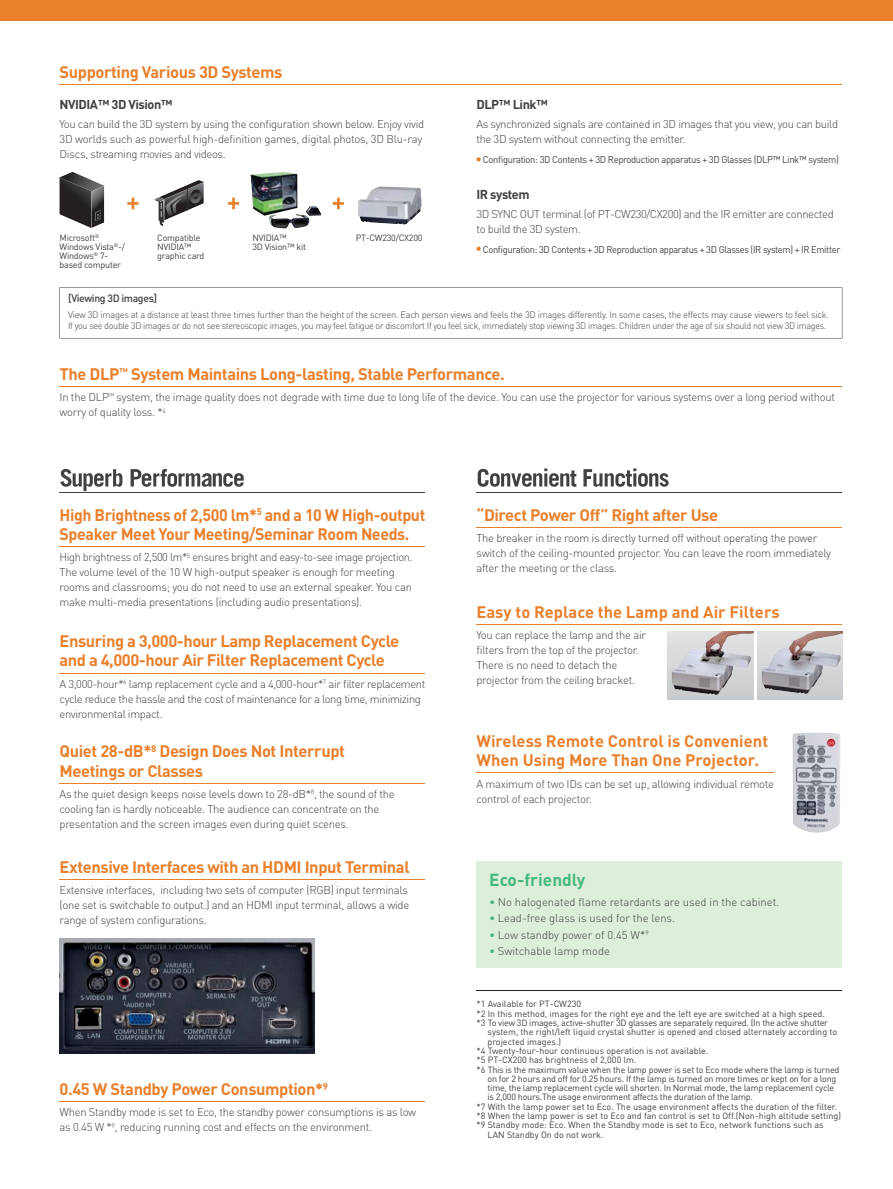
<style>
.page{position:relative;width:893px;height:1189px;background:#fff}
.page>*{position:absolute;margin:0;border:0;box-sizing:border-box;transform-origin:0 0}
.t1{font:700 17.25px "DINOT";color:#44b97b}
.t2{font:700 16.5px/19.2px "DINOT";letter-spacing:-.025em;color:#e9802c}
.t3{font:700 16.5px/19.2px "DINOT";color:#e9802c}
.t4{font:700 12.75px "DINOT";letter-spacing:-.035em;color:#404041}
.t5{font:300 11.25px/15px "DINOT";letter-spacing:-.025em;color:#404041}
.t6{font:300 11.25px "DINOT";color:#404041}
.t7{font:500 10.5px "DINOT";letter-spacing:-.035em;color:#404041}
.t8{font:9.75px "DINOT";letter-spacing:-.035em;color:#404041;scale:.95 1}
.t9{font:9.75px "DINOT";letter-spacing:-.035em;color:#404041;scale:.96 1}
.t10{font:300 9.3px/11.2px "DINOT";letter-spacing:-.03em;color:#404041}
.t11{font:9px "DINOT";color:#404041}
.t12{font:9px/9.1px "DINOT";letter-spacing:-.02em;color:#404041}
.s1{color:#44b97b}
</style>
<div class="page">
<svg style="left:477px;top:468px;width:99px;height:18px"></svg>
<svg style="left:583px;top:468px;width:85px;height:18px"></svg>
<div style="left:0;top:0;width:892px;height:21px;background:#e9802c"></div>
<hr style="left:476px;top:492px;width:366px;height:1px;background:#414142">
<svg style="left:60px;top:469px;width:62px;height:22px"></svg>
<svg style="left:130px;top:469px;width:114px;height:17px"></svg>
<hr style="left:60px;top:492px;width:365px;height:1px;background:#414142">
<hr style="left:60px;top:546px;width:365px;height:1px;background:#e9802c">
<hr style="left:60px;top:386px;width:782px;height:1px;background:#e9802c">
<hr style="left:60px;top:84px;width:782px;height:1px;background:#e9802c">
<hr style="left:60px;top:1101px;width:365px;height:1px;background:#e9802c">
<hr style="left:60px;top:672px;width:365px;height:1px;background:#e9802c">
<hr style="left:60px;top:783px;width:365px;height:1px;background:#e9802c">
<hr style="left:60px;top:879px;width:365px;height:1px;background:#e9802c">
<hr style="left:476px;top:624px;width:366px;height:1px;background:#e9802c">
<hr style="left:476px;top:772px;width:298px;height:1px;background:#e9802c">
<hr style="left:476px;top:527px;width:366px;height:1px;background:#e9802c">
<div style="left:476px;top:861px;width:366px;height:106px;background:#ddeeda"></div>
<hr style="left:476px;top:989px;width:366px;height:1px;background:#231f20">
<img style="left:60px;top:938px;width:255px;height:115px">
<img style="left:358px;top:186px;width:63px;height:38px">
<img style="left:251px;top:172px;width:70px;height:56px">
<svg style="left:155px;top:180px;width:49px;height:45px"></svg>
<svg style="left:60px;top:172px;width:44px;height:56px"></svg>
<svg style="left:228px;top:198px;width:11px;height:11px"></svg>
<svg style="left:127px;top:198px;width:11px;height:11px"></svg>
<svg style="left:333px;top:198px;width:11px;height:11px"></svg>
<svg style="left:476px;top:157px;width:4px;height:4px"></svg>
<svg style="left:476px;top:246px;width:4px;height:5px"></svg>
<svg style="left:60px;top:287px;width:782px;height:51px"></svg>
<div style="left:668px;top:631px;width:85px;height:68px;background:linear-gradient(to bottom,#e2e3e5,#c9cbcd)"></div>
<img style="left:671px;top:631px;width:82px;height:63px">
<div style="left:757px;top:631px;width:85px;height:68px;background:linear-gradient(to bottom,#e2e4e5,#c8cbcd)"></div>
<img style="left:761px;top:631px;width:81px;height:62px">
<img style="left:792px;top:732px;width:48px;height:100px">
<h2 class="t2" style="left:60px;top:64px;width:224px">Supporting Various 3D Systems</h2>
<p class="t4" style="left:60px;top:100px;width:115px">NVIDIA™ 3D Vision™</p>
<p class="t5" style="left:60px;top:118px;width:366px">You can build the 3D system by using the configuration shown below. Enjoy vivid<br>3D worlds such as powerful high-definition games, digital photos, 3D Blu-ray<br>Discs, streaming movies and videos.</p>
<p class="t12" style="left:60px;top:234px;width:67px">Microsoft<sup>®<br></sup>Windows Vista<sup>®</sup>-/<br>Windows<sup>®</sup> 7- based computer</p>
<p class="t12" style="left:157px;top:234px;width:49px">Compatible<br>NVIDIA™ graphic card</p>
<p class="t12" style="left:252px;top:234px;width:55px">NVIDIA™<br>3D Vision™ kit</p>
<p class="t12" style="left:356px;top:234px;width:68px">PT-CW230/CX200</p>
<p class="t4" style="left:476px;top:100px;width:73px">DLP™ Link™</p>
<p class="t5" style="left:476px;top:118px;width:363px">As synchronized signals are contained in 3D images that you view, you can build the 3D system without connecting the emitter.</p>
<p class="t9" style="left:483px;top:156px;width:372px">Configuration: 3D Contents + 3D Reproduction apparatus + 3D Glasses (DLP™ Link™ system)</p>
<p class="t4" style="left:476px;top:190px;width:55px">IR system</p>
<p class="t5" style="left:476px;top:208px;width:359px">3D SYNC OUT terminal (of PT-CW230/CX200) and the IR emitter are connected to build the 3D system.</p>
<p class="t8" style="left:483px;top:245px;width:377px">Configuration: 3D Contents + 3D Reproduction apparatus + 3D Glasses (IR system) + IR Emitter</p>
<p class="t7" style="left:68px;top:292px;width:91px">[Viewing 3D images]</p>
<p class="t10" style="left:68px;top:310px;width:762px">View 3D images at a distance at least three times further than the height of the screen. Each person views and feels the 3D images differently. In some cases, the effects may cause viewers to feel sick.<br>If you see double 3D images or do not see stereoscopic images, you may feel fatigue or discomfort If you feel sick, immediately stop viewing 3D images. Children under the age of six should not view 3D images.</p>
<h2 class="t2" style="left:60px;top:366px;width:447px">The DLP<sup>™</sup> System Maintains Long-lasting, Stable Performance.</h2>
<p class="t5" style="left:60px;top:391px;width:777px">In the DLP<sup>™</sup> system, the image quality does not degrade with time due to long life of the device. You can use the projector for various systems over a long period without worry of quality loss. *<sup>4</sup></p>
<h2 class="t2" style="left:60px;top:507px;width:367px">High Brightness of 2,500 lm*<sup>5</sup> and a 10 W High-output<br>Speaker Meet Your Meeting/Seminar Room Needs.</h2>
<p class="t5" style="left:60px;top:551px;width:354px">High brightness of 2,500 lm*<sup>5</sup> ensures bright and easy-to-see image projection.<br>The volume level of the 10 W high-output speaker is enough for meeting rooms and classrooms; you do not need to use an external speaker. You can make multi-media presentations (including audio presentations).</p>
<h2 class="t2" style="left:60px;top:633px;width:341px">Ensuring a 3,000-hour Lamp Replacement Cycle and a 4,000-hour Air Filter Replacement Cycle</h2>
<p class="t5" style="left:60px;top:677px;width:367px">A 3,000-hour*<sup>6</sup> lamp replacement cycle and a 4,000-hour*<sup>7</sup> air filter replacement cycle reduce the hassle and the cost of maintenance for a long time, minimizing environmental impact.</p>
<h2 class="t2" style="left:60px;top:743px;width:287px">Quiet 28-dB*<sup>8</sup> Design Does Not Interrupt<br>Meetings or Classes</h2>
<p class="t5" style="left:60px;top:787px;width:337px">As the quiet design keeps noise levels down to 28-dB*<sup>8</sup>, the sound of the cooling fan is hardly noticeable. The audience can concentrate on the presentation and the screen images even during quiet scenes.</p>
<h2 class="t2" style="left:60px;top:859px;width:351px">Extensive Interfaces with an HDMI Input Terminal</h2>
<p class="t5" style="left:60px;top:883px;width:351px;text-align:justify">Extensive interfaces, including two sets of computer (RGB) input terminals (one set is switchable to output.) and an HDMI input terminal, allows a wide range of system configurations.</p>
<h2 class="t2" style="left:60px;top:1081px;width:270px">0.45 W Standby Power Consumption*<sup>9</sup></h2>
<p class="t5" style="left:60px;top:1106px;width:358px">When Standby mode is set to Eco, the standby power consumptions is as low as 0.45 W *<sup>9</sup>, reducing running cost and effects on the environment.</p>
<h2 class="t2" style="left:476px;top:507px;width:243px">“Direct Power Off” Right after Use</h2>
<p class="t5" style="left:476px;top:532px;width:356px">The breaker in the room is directly turned off without operating the power switch of the ceiling-mounted projector. You can leave the room immediately after the meeting or the class.</p>
<h2 class="t3" style="left:476px;top:604px;width:305px">Easy to Replace the Lamp and Air Filters</h2>
<p class="t5" style="left:476px;top:629px;width:171px">You can replace the lamp and the air filters from the top of the projector.<br>There is no need to detach the projector from the ceiling bracket.</p>
<h2 class="t3" style="left:476px;top:733px;width:293px">Wireless Remote Control is Convenient<br>When Using More Than One Projector.</h2>
<p class="t5" style="left:476px;top:777px;width:299px">A maximum of two IDs can be set up, allowing individual remote control of each projector.</p>
<h1 class="t1" style="left:489px;top:873px;width:98px">Eco-friendly</h1>
<p class="t6" style="left:489px;top:897px;width:291px"><span class="s1">•</span> No halogenated flame retardants are used in the cabinet.</p>
<p class="t6" style="left:489px;top:913px;width:187px"><span class="s1">•</span> Lead-free glass is used for the lens.</p>
<p class="t6" style="left:489px;top:930px;width:161px"><span class="s1">•</span> Low standby power of 0.45 W*<sup>9</sup></p>
<p class="t6" style="left:489px;top:946px;width:122px"><span class="s1">•</span> Switchable lamp mode</p>
<p class="t11" style="left:476px;top:1000px;width:106px">*1 Available for PT-CW230</p>
<p class="t11" style="left:476px;top:1010px;width:350px">*2 In this method, images for the right eye and the left eye are switched at a high speed.</p>
<p class="t12" style="left:476px;top:1019px;width:353px">*3 To view 3D images, active-shutter 3D glasses are separately required. (In the active shutter</p>
<p class="t11" style="left:487px;top:1028px;width:351px">system, the right/left liquid crystal shutter is opened and closed alternately according to</p>
<p class="t11" style="left:487px;top:1037px;width:75px">projected images.)</p>
<p class="t11" style="left:476px;top:1047px;width:233px">*4 Twenty-four-hour continuous operation is not available.</p>
<p class="t11" style="left:476px;top:1056px;width:162px">*5 PT-CX200 has brightness of 2,000 lm.</p>
<p class="t12" style="left:476px;top:1065px;width:364px">*6 This is the maximum value when the lamp power is set to Eco mode where the lamp is turned</p>
<p class="t12" style="left:487px;top:1074px;width:350px">on for 2 hours and off for 0.25 hours. If the lamp is turned on more times or kept on for a long</p>
<p class="t12" style="left:487px;top:1084px;width:348px">time, the lamp replacement cycle will shorten. In Normal mode, the lamp replacement cycle</p>
<p class="t12" style="left:487px;top:1093px;width:267px">is 2,000 hours.The usage environment affects the duration of the lamp.</p>
<p class="t11" style="left:476px;top:1103px;width:362px">*7 With the lamp power set to Eco. The usage environment affects the duration of the filter.</p>
<p class="t11" style="left:476px;top:1112px;width:366px">*8 When the lamp power is set to Eco and fan control is set to Off.(Non-high altitude setting)</p>
<p class="t11" style="left:476px;top:1121px;width:349px">*9 Standby mode: Eco. When the Standby mode is set to Eco, network functions such as</p>
<p class="t11" style="left:487px;top:1130px;width:117px">LAN Standby On do not work.</p>
</div>
